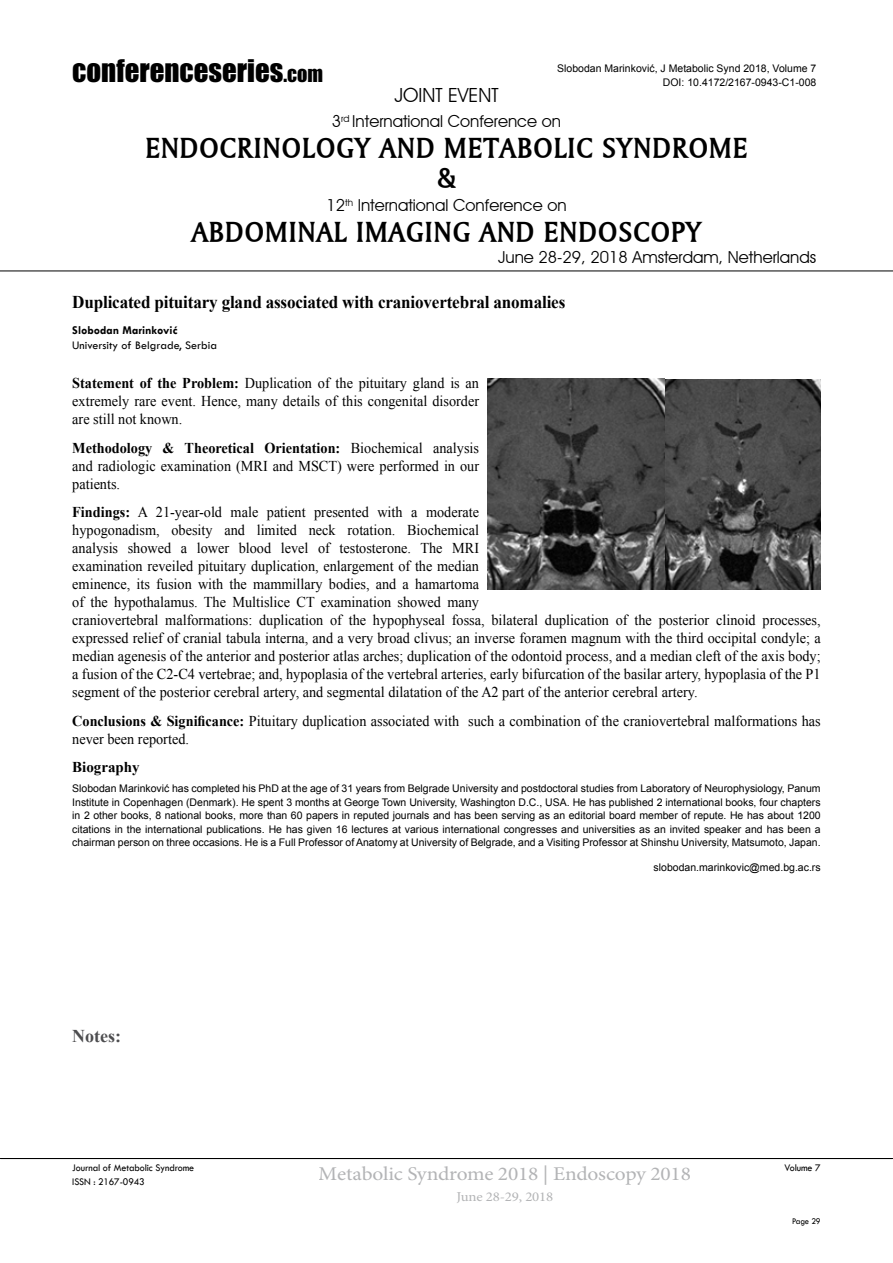
<style>
.page{position:relative;width:893px;height:1263px;background:#fff}
.page>*{position:absolute;margin:0;border:0;box-sizing:border-box;transform-origin:0 0}
.t1{font:28.8px "Impact";color:#000}
.t2{font:700 28.5px/30px "Ameretto";letter-spacing:.04em;color:#000;text-align:center}
.t3{font:19.5px "Minion Pro";letter-spacing:-.01em;color:#808285;scale:1.1 1}
.t4{font:19.5px "Avant Garde IT Cby BT";color:#000}
.t5{font:700 18px "Times New Roman";letter-spacing:-.01em;color:#000;scale:.95 1}
.t6{font:700 18px "Times New Roman";color:#4d4d4f}
.t7{font:16.5px "Avant Garde IT Cby BT";color:#000}
.t8{font:15px/18px "Times New Roman";color:#000;text-align:justify;scale:.95 1}
.t9{font:700 15px "Times New Roman";color:#000}
.t10{font:13.5px "Minion Pro";letter-spacing:-.01em;color:#808285;scale:1.1 1}
.t11{font:12px "Tw Cen";color:#000}
.t12{font:700 12px "Tw Cen";color:#000}
.t13{font:10.5px/13.5px "Arial";color:#000;text-align:right}
.t14{font:10.5px "Tw Cen";letter-spacing:-.01em;color:#000;scale:.95 1}
.t15{font:9px "Tw Cen";letter-spacing:-.02em;color:#000;scale:.95 1}
.s1{font-size:20.25px}
.s2{font-weight:700}
</style>
<div class="page">
<hr style="left:0;top:1158px;width:893px;height:1px;background:#000">
<hr style="left:0;top:271px;width:893px;height:1px;background:#000">
<img style="left:488px;top:378px;width:333px;height:212px">
<h1 class="t1" style="left:72px;top:48px;width:252px">CONFERENCESERIES<span class="s1">.COM</span></h1>
<h3 class="t4" style="left:394px;top:84px;width:106px">JOINT EVENT</h3>
<p class="t13" style="left:557px;top:61px;width:261px;line-height:14.4px">Slobodan Marinković, J Metabolic Synd 2018, Volume 7<br>DOI: 10.4172/2167-0943-C1-008</p>
<p class="t7" style="left:332px;top:112px;width:231px">3<sup>rd</sup> International Conference on</p>
<h2 class="t2" style="left:145px;top:132px;width:604px">ENDOCRINOLOGY AND METABOLIC SYNDROME &amp;</h2>
<h2 class="t2" style="left:192px;top:216px;width:511px">ABDOMINAL IMAGING AND ENDOSCOPY</h2>
<p class="t7" style="left:498px;top:247px;width:319px">June 28-29, 2018 Amsterdam, Netherlands</p>
<p class="t7" style="left:326px;top:195px;width:242px">12<sup>th</sup> International Conference on</p>
<p class="t5" style="left:72px;top:290px;width:520px">Duplicated pituitary gland associated with craniovertebral anomalies</p>
<p class="t12" style="left:72px;top:323px;width:107px">Slobodan Marinković</p>
<p class="t11" style="left:72px;top:338px;width:146px">University of Belgrade, Serbia</p>
<p class="t8" style="left:72px;top:374px;width:430px"><span class="s2">Statement of the Problem:</span> Duplication of the pituitary gland is an extremely rare event. Hence, many details of this congenital disorder are still not known.</p>
<p class="t8" style="left:72px;top:438px;width:430px"><span class="s2">Methodology &amp; Theoretical Orientation:</span> Biochemical analysis and radiologic examination (MRI and MSCT) were performed in our patients.</p>
<p class="t8" style="left:72px;top:503px;width:789px;text-align:left"><span class="s2">Findings:</span> A 21-year-old male patient presented with a moderate<br>hypogonadism, obesity and limited neck rotation. Biochemical<br>analysis showed a lower blood level of testosterone. The MRI<br>examination reveiled pituitary duplication, enlargement of the median<br>eminence, its fusion with the mammillary bodies, and a hamartoma<br>of the hypothalamus. The Multislice CT examination showed many<br>craniovertebral malformations: duplication of the hypophyseal fossa, bilateral duplication of the posterior clinoid processes, expressed relief of cranial tabula interna, and a very broad clivus; an inverse foramen magnum with the third occipital condyle; a median agenesis of the anterior and posterior atlas arches; duplication of the odontoid process, and a median cleft of the axis body; a fusion of the C2-C4 vertebrae; and, hypoplasia of the vertebral arteries, early bifurcation of the basilar artery, hypoplasia of the P1 segment of the posterior cerebral artery, and segmental dilatation of the A2 part of the anterior cerebral artery.</p>
<p class="t8" style="left:72px;top:712px;width:789px"><span class="s2">Conclusions &amp; Significance:</span> Pituitary duplication associated with such a combination of the craniovertebral malformations has never been reported.</p>
<p class="t9" style="left:72px;top:757px;width:69px">Biography</p>
<p class="t13" style="left:72px;top:782px;width:750px;text-align:justify">Slobodan Marinković has completed his PhD at the age of 31 years from Belgrade University and postdoctoral studies from Laboratory of Neurophysiology, Panum Institute in Copenhagen (Denmark). He spent 3 months at George Town University, Washington D.C., USA. He has published 2 international books, four chapters in 2 other books, 8 national books, more than 60 papers in reputed journals and has been serving as an editorial board member of repute. He has about 1200 citations in the international publications. He has given 16 lectures at various international congresses and universities as an invited speaker and has been a chairman person on three occasions. He is a Full Professor of Anatomy at University of Belgrade, and a Visiting Professor at Shinshu University, Matsumoto, Japan.</p>
<p class="t13" style="left:654px;top:860px;width:169px">slobodan.marinkovic@med.bg.ac.rs</p>
<p class="t6" style="left:72px;top:1024px;width:50px">Notes:</p>
<p class="t14" style="left:72px;top:1162px;width:130px">Journal of Metabolic Syndrome</p>
<p class="t14" style="left:784px;top:1162px;width:40px">Volume 7</p>
<p class="t14" style="left:72px;top:1175px;width:78px">ISSN : 2167-0943</p>
<h3 class="t3" style="left:319px;top:1160px;width:340px">Metabolic Syndrome 2018 | Endoscopy 2018</h3>
<p class="t10" style="left:456px;top:1187px;width:90px">June 28-29, 2018</p>
<p class="t15" style="left:792px;top:1215px;width:32px">Page 29</p>
</div>
